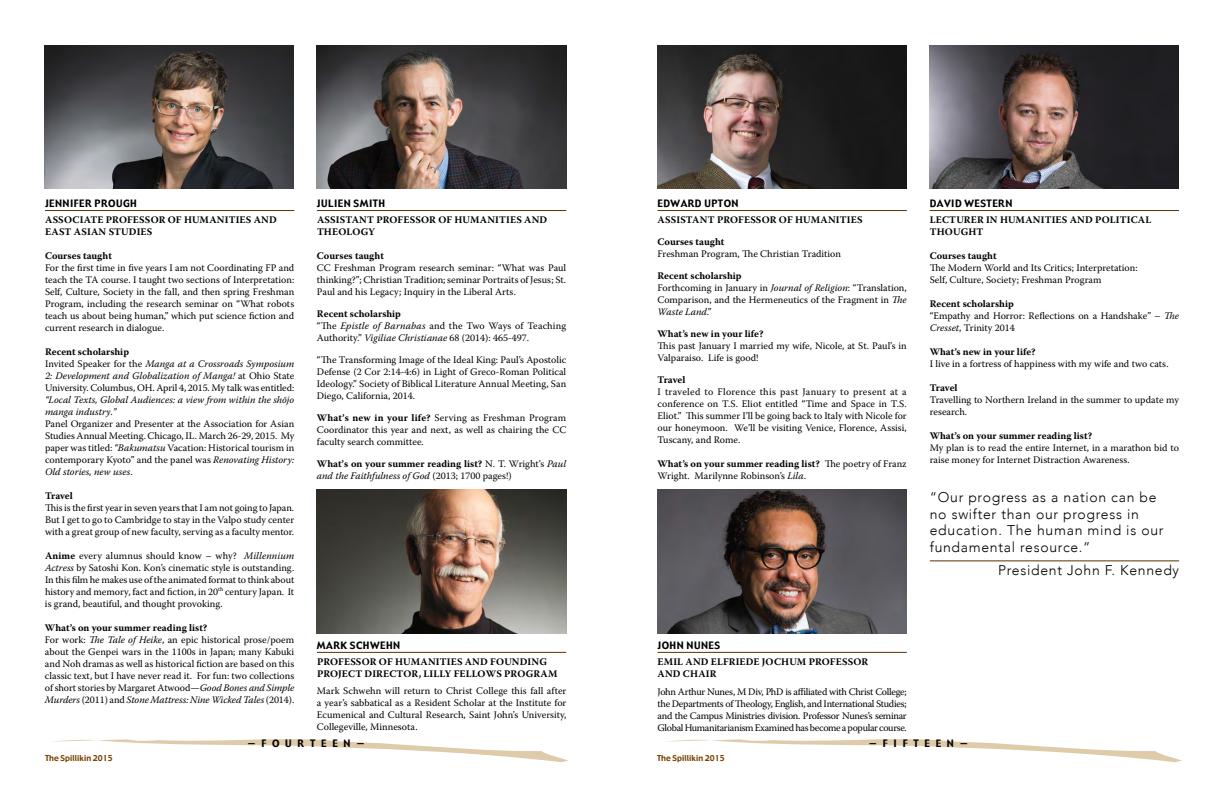
<style>
.page{position:relative;width:1224px;height:792px;background:#fff}
.page>*{position:absolute;margin:0;border:0;box-sizing:border-box;transform-origin:0 0}
.t1{font:300 14px/16.8px "Avenir";letter-spacing:.05em;color:#000}
.t2{font:10px/12px "Warnock Pro";color:#000}
.t3{font:700 10px/12px "Warnock Pro";letter-spacing:.01em;color:#000}
.t4{font:10px "Gadget";letter-spacing:.05em;color:#000}
.t5{font:8px "Gadget";letter-spacing:.01em;color:#794400}
.s1{font-weight:700}
.s2{font-style:italic}
.s3{font-weight:400}
.s4{font-weight:400;font-style:italic}
</style>
<div class="page">
<svg style="left:666px;top:739px;width:516px;height:23px"></svg>
<svg style="left:52px;top:739px;width:516px;height:23px"></svg>
<hr style="left:45px;top:210px;width:249px;height:1px;background:#5b3100">
<hr style="left:317px;top:210px;width:249px;height:1px;background:#5b3100">
<img style="left:317px;top:45px;width:249px;height:144px">
<img style="left:45px;top:45px;width:249px;height:144px">
<img style="left:930px;top:45px;width:249px;height:144px">
<img style="left:658px;top:45px;width:249px;height:144px">
<hr style="left:658px;top:210px;width:249px;height:1px;background:#5b3100">
<hr style="left:930px;top:210px;width:249px;height:1px;background:#5b3100">
<img style="left:658px;top:490px;width:249px;height:144px">
<hr style="left:658px;top:652px;width:249px;height:1px;background:#5b3100">
<img style="left:317px;top:490px;width:249px;height:144px">
<hr style="left:317px;top:652px;width:249px;height:1px;background:#5b3100">
<hr style="left:930px;top:561px;width:249px;height:1px;background:#5b3100">
<p class="t4" style="left:45px;top:197px;width:93px">JENNIFER PROUGH</p>
<p class="t3" style="left:45px;top:213px;width:233px">ASSOCIATE PROFESSOR OF HUMANITIES AND<br>EAST ASIAN STUDIES</p>
<p class="t3" style="left:45px;top:249px;width:68px">Courses taught</p>
<p class="t2" style="left:45px;top:261px;width:251px;text-align:justify">For the first time in five years I am not Coordinating FP and teach the TA course. I taught two sections of Interpretation:<br>Self, Culture, Society in the fall, and then spring Freshman Program, including the research seminar on “What robots teach us about being human,” which put science fiction and current research in dialogue.</p>
<p class="t2" style="left:45px;top:345px;width:251px"><span class="s1">Recent scholarship<br></span>Invited Speaker for the <span class="s2">Manga at a Crossroads Symposium 2: Development and Globalization of Manga!</span> at Ohio State University. Columbus, OH. April 4, 2015. My talk was entitled:</p>
<p class="t2" style="left:45px;top:393px;width:251px"><span class="s2">“Local Texts, Global Audiences: a view from within the shōjo manga industry</span>.<span class="s2">”<br></span>Panel Organizer and Presenter at the Association for Asian Studies Annual Meeting. Chicago, IL. March 26-29, 2015. My paper was titled: <span class="s2">“Bakumatsu</span> Vacation: Historical tourism in contemporary Kyoto” and the panel was <span class="s2">Renovating History:<br>Old stories, new uses</span>.</p>
<p class="t3" style="left:45px;top:489px;width:29px">Travel</p>
<p class="t2" style="left:45px;top:501px;width:251px;text-align:justify">This is the first year in seven years that I am not going to Japan.<br>But I get to go to Cambridge to stay in the Valpo study center with a great group of new faculty, serving as a faculty mentor.</p>
<p class="t2" style="left:45px;top:549px;width:251px;text-align:justify"><span class="s1">Anime</span> every alumnus should know – why? <span class="s2">Millennium Actress</span> by Satoshi Kon. Kon’s cinematic style is outstanding.<br>In this film he makes use of the animated format to think about history and memory, fact and fiction, in 20<sup>th</sup> century Japan. It is grand, beautiful, and thought provoking.</p>
<p class="t2" style="left:45px;top:621px;width:251px"><span class="s1">What’s on your summer reading list?<br></span>For work: <span class="s2">The Tale of Heike</span>, an epic historical prose/poem about the Genpei wars in the 1100s in Japan; many Kabuki and Noh dramas as well as historical fiction are based on this classic text, but I have never read it. For fun: two collections of short stories by Margaret Atwood—<span class="s2">Good Bones and Simple Murders</span> (2011) and <span class="s2">Stone Mattress: Nine Wicked Tales</span> (2014).</p>
<p class="t4" style="left:317px;top:197px;width:70px">JULIEN SMITH</p>
<p class="t3" style="left:317px;top:213px;width:232px">ASSISTANT PROFESSOR OF HUMANITIES AND<br>THEOLOGY</p>
<p class="t3" style="left:317px;top:249px;width:68px">Courses taught</p>
<p class="t2" style="left:317px;top:261px;width:251px;text-align:justify">CC Freshman Program research seminar: “What was Paul thinking?”; Christian Tradition; seminar Portraits of Jesus; St.<br>Paul and his Legacy; Inquiry in the Liberal Arts.</p>
<p class="t2" style="left:317px;top:307px;width:251px"><span class="s1">Recent scholarship<br></span>“The <span class="s2">Epistle of Barnabas</span> and the Two Ways of Teaching<br>Authority.” <span class="s2">Vigiliae Christianae</span> 68 (2014): 465-497.</p>
<p class="t2" style="left:317px;top:353px;width:251px;text-align:justify">“The Transforming Image of the Ideal King: Paul’s Apostolic Defense (2 Cor 2:14-4:6) in Light of Greco-Roman Political Ideology.” Society of Biblical Literature Annual Meeting, San Diego, California, 2014.</p>
<p class="t2" style="left:317px;top:411px;width:251px;text-align:justify"><span class="s1">What’s new in your life?</span> Serving as Freshman Program Coordinator this year and next, as well as chairing the CC faculty search committee.</p>
<p class="t3" style="left:317px;top:457px;width:251px">What’s on your summer reading list? <span class="s3">N. T. Wright’s</span> <span class="s4">Paul and the Faithfulness of God</span> <span class="s3">(2013; 1700 pages!)</span></p>
<p class="t4" style="left:317px;top:639px;width:85px">MARK SCHWEHN</p>
<p class="t3" style="left:317px;top:655px;width:242px">PROFESSOR OF HUMANITIES AND FOUNDING<br>PROJECT DIRECTOR, LILLY FELLOWS PROGRAM</p>
<p class="t2" style="left:317px;top:685px;width:251px;text-align:justify">Mark Schwehn will return to Christ College this fall after a year’s sabbatical as a Resident Scholar at the Institute for Ecumenical and Cultural Research, Saint John’s University, Collegeville, Minnesota.</p>
<p class="t4" style="left:658px;top:197px;width:83px">EDWARD UPTON</p>
<p class="t3" style="left:658px;top:213px;width:206px">ASSISTANT PROFESSOR OF HUMANITIES</p>
<p class="t3" style="left:658px;top:235px;width:68px">Courses taught</p>
<p class="t2" style="left:658px;top:247px;width:185px">Freshman Program, The Christian Tradition</p>
<p class="t2" style="left:658px;top:269px;width:251px"><span class="s1">Recent scholarship<br></span>Forthcoming in January in <span class="s2">Journal of Religion</span>: “Translation, Comparison, and the Hermeneutics of the Fragment in <span class="s2">The Waste Land</span>.”</p>
<p class="t3" style="left:658px;top:327px;width:108px">What’s new in your life?</p>
<p class="t2" style="left:658px;top:339px;width:251px">This past January I married my wife, Nicole, at St. Paul’s in<br>Valparaiso. Life is good!</p>
<p class="t3" style="left:658px;top:373px;width:29px">Travel</p>
<p class="t2" style="left:658px;top:385px;width:251px;text-align:justify">I traveled to Florence this past January to present at a conference on T.S. Eliot entitled “Time and Space in T.S.<br>Eliot.” This summer I’ll be going back to Italy with Nicole for our honeymoon. We’ll be visiting Venice, Florence, Assisi, Tuscany, and Rome.</p>
<p class="t2" style="left:658px;top:457px;width:251px"><span class="s1">What’s on your summer reading list?</span> The poetry of Franz<br>Wright. Marilynne Robinson’s <span class="s2">Lila</span>.</p>
<p class="t4" style="left:930px;top:197px;width:84px">DAVID WESTERN</p>
<p class="t3" style="left:930px;top:213px;width:223px">LECTURER IN HUMANITIES AND POLITICAL<br>THOUGHT</p>
<p class="t3" style="left:930px;top:249px;width:68px">Courses taught</p>
<p class="t2" style="left:930px;top:261px;width:210px">The Modern World and Its Critics; Interpretation:<br>Self, Culture, Society; Freshman Program</p>
<p class="t2" style="left:930px;top:297px;width:251px"><span class="s1">Recent scholarship<br></span>“Empathy and Horror: Reflections on a Handshake” – <span class="s2">The<br>Cresset</span>, Trinity 2014</p>
<p class="t3" style="left:930px;top:345px;width:108px">What’s new in your life?</p>
<p class="t2" style="left:930px;top:357px;width:240px">I live in a fortress of happiness with my wife and two cats.</p>
<p class="t3" style="left:930px;top:381px;width:29px">Travel</p>
<p class="t2" style="left:930px;top:393px;width:251px">Travelling to Northern Ireland in the summer to update my research.</p>
<p class="t3" style="left:930px;top:429px;width:164px">What’s on your summer reading list?</p>
<p class="t2" style="left:930px;top:441px;width:251px">My plan is to read the entire Internet, in a marathon bid to raise money for Internet Distraction Awareness.</p>
<h1 class="t1" style="left:930px;top:489px;width:235px">“Our progress as a nation can be no swifter than our progress in education. The human mind is our fundamental resource.”</h1>
<h1 class="t1" style="left:998px;top:561px;width:183px">President John F. Kennedy</h1>
<p class="t4" style="left:658px;top:639px;width:64px">JOHN NUNES</p>
<p class="t3" style="left:658px;top:655px;width:212px">EMIL AND ELFRIEDE JOCHUM PROFESSOR<br>AND CHAIR</p>
<p class="t2" style="left:658px;top:685px;width:251px;text-align:justify">John Arthur Nunes, M Div, PhD is affiliated with Christ College; the Departments of Theology, English, and International Studies; and the Campus Ministries division. Professor Nunes’s seminar Global Humanitarianism Examined has become a popular course.</p>
<p class="t4" style="left:247px;top:737px;width:119px">— F O U R T E E N —</p>
<p class="t4" style="left:869px;top:737px;width:101px">— F I F T E E N —</p>
<p class="t5" style="left:45px;top:753px;width:69px">The Spillikin 2015</p>
<p class="t5" style="left:657px;top:753px;width:69px">The Spillikin 2015</p>
</div>
